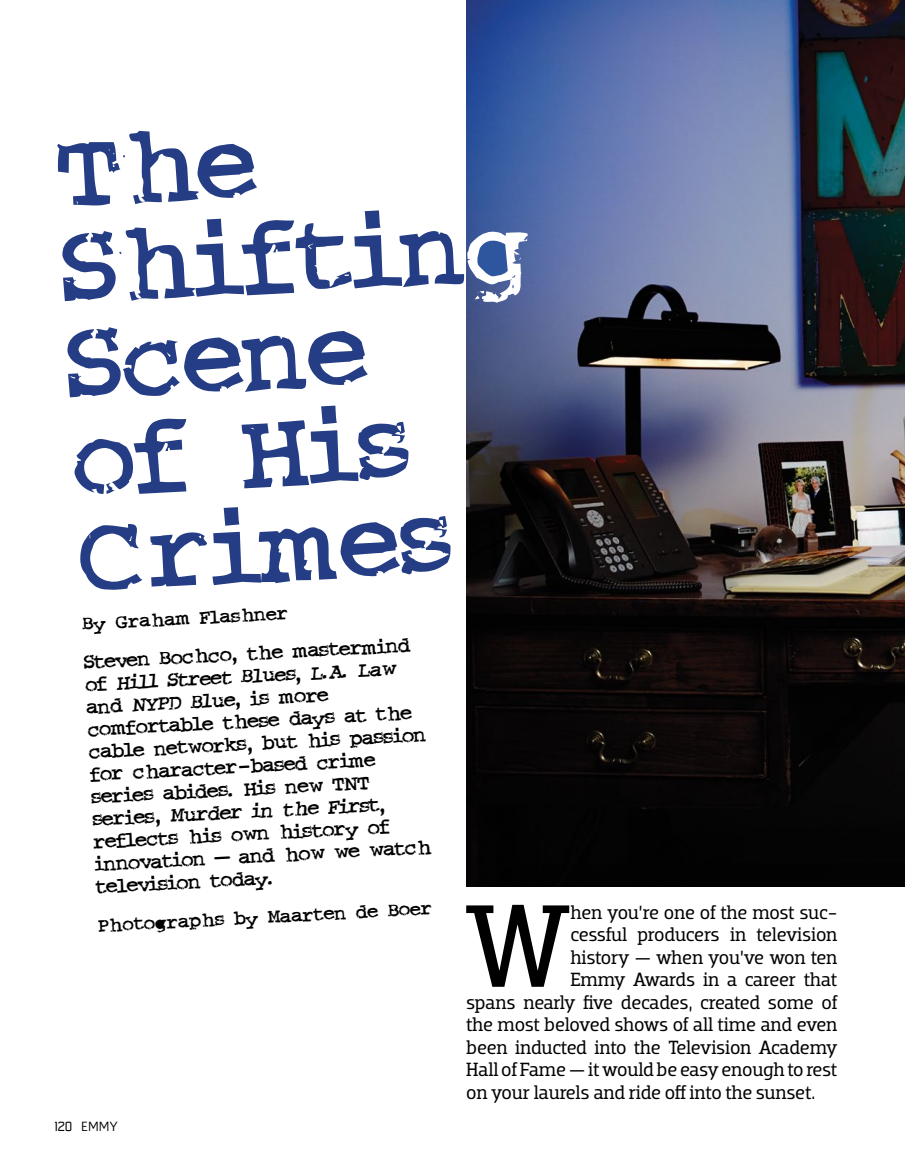
<style>
.page{position:relative;width:905px;height:1175px;background:#fff}
.page>*{position:absolute;margin:0;border:0;box-sizing:border-box;transform-origin:0 0}
.t1{font:123.6px/96.3px "Crud Font";color:#253d84}
.t2{font:118.8px "Dobra Slab";color:#000}
.t3{font:24px/22.5px "Crud Font";color:#000}
.t4{font:22.5px "Crud Font";color:#000}
.t5{font:19.5px "Dobra Slab";letter-spacing:-.015em;color:#000}
.t6{font:13.5px "Pill Gothic 600 mg";color:#000}
.s1{color:#fff}
.s2{font-family:"Courier New";font-weight:700}
.s3{font-family:"Politica XT";font-weight:700;font-size:12px}
</style>
<div class="page">
<img style="left:466px;top:0;width:438px;height:886px">
<svg style="left:475px;top:234px;width:32px;height:43px"></svg>
<h1 class="t1" style="left:55px;top:125px;width:469px;rotate:-3deg">The<br>Shiftin<span class="s1">g<br></span>Scene<br>of His<br>Crimes</h1>
<p class="t4" style="left:82px;top:611px;width:207px;rotate:-3deg">By Graham Flashner</p>
<p class="t3" style="left:84px;top:651px;width:339px;rotate:-3deg">Steven Bochco, the mastermind of Hill Street Blues, L.A. Law and NYPD Blue, is more comfortable these days at the cable networks, but his passion for character<span class="s2">-</span>based crime series abides. His new TNT series, Murder in the First, reflects his own history of innovation <span class="s2">—</span> and how we watch television today.</p>
<p class="t4" style="left:98px;top:913px;width:335px;rotate:-3deg">Photographs by Maarten de Boer</p>
<p class="t6" style="left:54px;top:1120px;width:65px"><span class="s3">120</span> EMMY</p>
<h2 class="t2" style="left:465px;top:876px;width:107px">W</h2>
<p class="t5" style="left:570px;top:900px;width:268px">hen you’re one of the most suc-</p>
<p class="t5" style="left:570px;top:923px;width:268px">cessful producers in television</p>
<p class="t5" style="left:570px;top:945px;width:268px">history — when you’ve won ten</p>
<p class="t5" style="left:570px;top:968px;width:268px">Emmy Awards in a career that</p>
<p class="t5" style="left:466px;top:990px;width:373px">spans nearly five decades, created some of</p>
<p class="t5" style="left:466px;top:1013px;width:373px">the most beloved shows of all time and even</p>
<p class="t5" style="left:466px;top:1035px;width:373px">been inducted into the Television Academy</p>
<p class="t5" style="left:466px;top:1058px;width:373px">Hall of Fame — it would be easy enough to rest</p>
<p class="t5" style="left:466px;top:1080px;width:350px">on your laurels and ride off into the sunset.</p>
</div>
